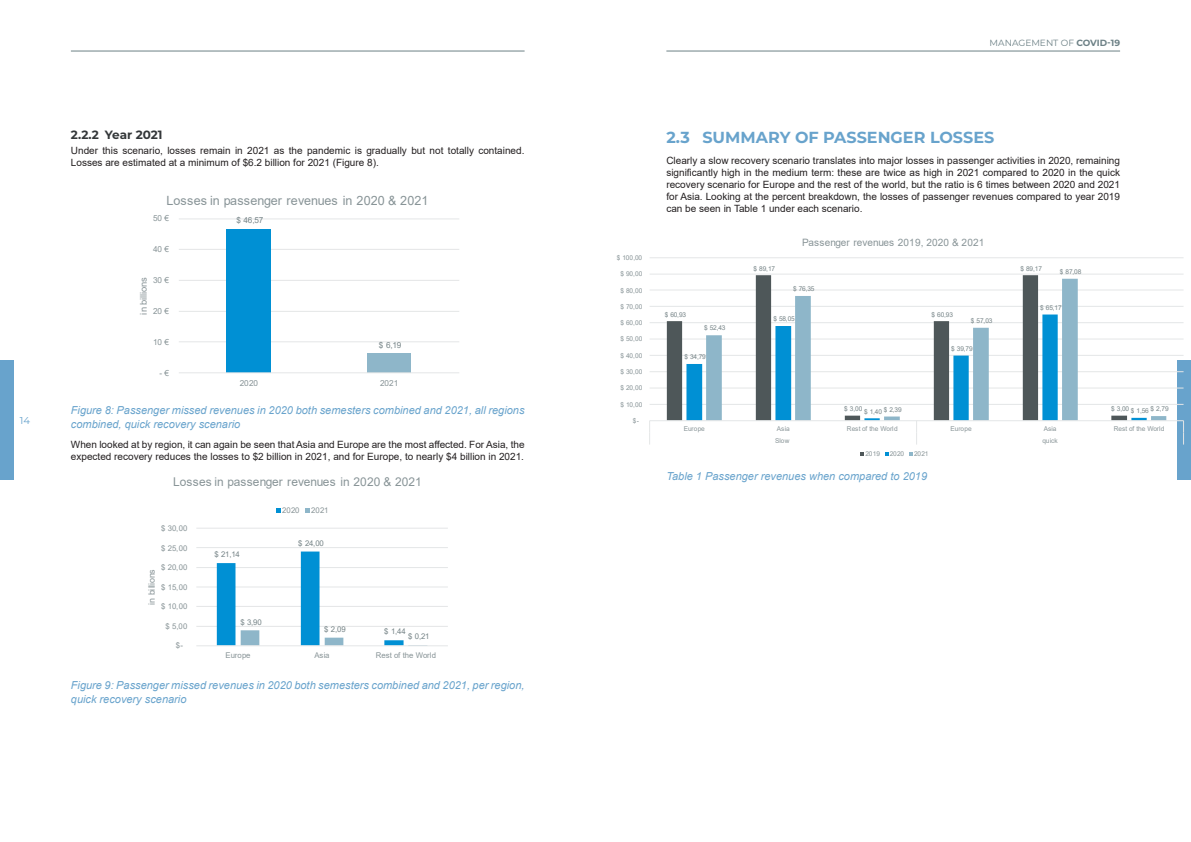
<style>
.page{position:relative;width:1191px;height:842px;background:#fff}
.page>*{position:absolute;margin:0;border:0;box-sizing:border-box;transform-origin:0 0}
.t1{font:700 16px "Montserrat";color:#68a3cc}
.t2{font:12.7px "Arial";letter-spacing:.01em;color:#889497}
.t3{font:12.1px "Arial";letter-spacing:.01em;color:#889497}
.t4{font:700 12px "Montserrat";letter-spacing:-.005em;color:#333739}
.Légende{font:italic 11px/14px "Arial";color:#68a3cc}
.Texte{font:italic 11px "Arial";color:#68a3cc}
.t5{font:10.2px "Arial";letter-spacing:.01em;color:#889497}
.Texte-2{font:10px/12px "Arial";color:#231f20}
.t6{font:10px "Montserrat";color:#68a3cc}
.t7{font:9.3px "Arial";letter-spacing:-.025em;color:#889497}
.t8{font:9px "Montserrat";color:#6d8186}
.t9{font:8.8px "Arial";letter-spacing:-.025em;color:#889497}
.t10{font:8.3px "Arial";letter-spacing:-.025em;color:#889497}
.t11{font:8.3px "Arial";color:#768487}
.t12{font:7.9px "Arial";letter-spacing:-.025em;color:#889497}
.t13{font:7.9px "Arial";letter-spacing:-.025em;color:#768487}
.t14{font:6.6px "Arial";letter-spacing:-.025em;color:#889497}
.t15{font:6.6px "Arial";letter-spacing:-.025em;color:#768487}
.s1{font-weight:700}
</style>
<div class="page">
<hr style="left:666px;top:51px;width:454px;height:1px;background:#6d8186">
<hr style="left:71px;top:51px;width:453px;height:1px;background:#6d8186">
<div style="left:1176px;top:360px;width:15px;height:119px;background:#68a3cc"></div>
<div style="left:0;top:360px;width:14px;height:119px;background:#68a3cc"></div>
<hr style="left:179px;top:341px;width:280px;height:1px;background:#e4e6e7">
<hr style="left:179px;top:311px;width:280px;height:1px;background:#e4e6e7">
<hr style="left:179px;top:280px;width:280px;height:1px;background:#e4e6e7">
<hr style="left:179px;top:249px;width:280px;height:1px;background:#e4e6e7">
<hr style="left:179px;top:219px;width:280px;height:1px;background:#e4e6e7">
<hr style="left:179px;top:372px;width:280px;height:1px;background:#e4e6e7">
<svg style="left:179px;top:218px;width:278px;height:155px"></svg>
<svg style="left:196px;top:508px;width:252px;height:138px"></svg>
<hr style="left:649px;top:404px;width:534px;height:1px;background:#e4e6e7">
<hr style="left:649px;top:388px;width:534px;height:1px;background:#e4e6e7">
<hr style="left:649px;top:371px;width:534px;height:1px;background:#e4e6e7">
<hr style="left:649px;top:355px;width:534px;height:1px;background:#e4e6e7">
<hr style="left:649px;top:339px;width:534px;height:1px;background:#e4e6e7">
<hr style="left:649px;top:322px;width:534px;height:1px;background:#e4e6e7">
<hr style="left:649px;top:306px;width:534px;height:1px;background:#e4e6e7">
<hr style="left:649px;top:290px;width:534px;height:1px;background:#e4e6e7">
<hr style="left:649px;top:274px;width:534px;height:1px;background:#e4e6e7">
<hr style="left:649px;top:258px;width:534px;height:1px;background:#e4e6e7">
<hr style="left:649px;top:420px;width:534px;height:1px;background:#e4e6e7">
<svg style="left:1183px;top:421px;width:1px;height:24px"></svg>
<svg style="left:649px;top:257px;width:523px;height:199px"></svg>
<p class="t6" style="left:20px;top:414px;width:12px">14</p>
<p class="t4" style="left:71px;top:126px;width:93px">2.2.2 Year 2021</p>
<p class="Texte-2" style="left:71px;top:144px;width:455px">Under this scenario, losses remain in 2021 as the pandemic is gradually but not totally contained.<br>Losses are estimated at a minimum of $6.2 billion for 2021 (Figure 8).</p>
<p class="t2" style="left:166px;top:191px;width:264px">Losses in passenger revenues in 2020 &amp; 2021</p>
<p class="t10" style="left:153px;top:213px;width:18px">50 €</p>
<p class="t10" style="left:153px;top:244px;width:18px">40 €</p>
<p class="t10" style="left:153px;top:274px;width:18px">30 €</p>
<p class="t7" style="left:137px;top:315px;width:39px;rotate:-90deg">in billions</p>
<p class="t10" style="left:153px;top:305px;width:18px">20 €</p>
<p class="t10" style="left:153px;top:336px;width:18px">10 €</p>
<p class="t10" style="left:159px;top:367px;width:11px">- €</p>
<p class="t11" style="left:236px;top:215px;width:28px">$ 46,57</p>
<p class="t11" style="left:379px;top:339px;width:24px">$ 6,19</p>
<p class="t10" style="left:240px;top:377px;width:20px">2020</p>
<p class="t10" style="left:380px;top:377px;width:20px">2021</p>
<p class="Légende" style="left:71px;top:403px;width:455px">Figure 8: Passenger missed revenues in 2020 both semesters combined and 2021, all regions combined, quick recovery scenario</p>
<p class="Texte-2" style="left:71px;top:439px;width:455px">When looked at by region, it can again be seen that Asia and Europe are the most affected. For Asia, the expected recovery reduces the losses to $2 billion in 2021, and for Europe, to nearly $4 billion in 2021.</p>
<p class="t3" style="left:173px;top:473px;width:250px">Losses in passenger revenues in 2020 &amp; 2021</p>
<p class="t12" style="left:282px;top:505px;width:19px">2020</p>
<p class="t12" style="left:311px;top:505px;width:19px">2021</p>
<p class="t12" style="left:161px;top:523px;width:28px">$ 30,00</p>
<p class="t12" style="left:161px;top:542px;width:28px">$ 25,00</p>
<p class="t12" style="left:161px;top:562px;width:28px">$ 20,00</p>
<p class="t9" style="left:146px;top:605px;width:37px;rotate:-90deg">in billions</p>
<p class="t12" style="left:161px;top:581px;width:28px">$ 15,00</p>
<p class="t12" style="left:161px;top:601px;width:28px">$ 10,00</p>
<p class="t12" style="left:166px;top:621px;width:23px">$ 5,00</p>
<p class="t12" style="left:176px;top:640px;width:9px">$-</p>
<p class="t13" style="left:214px;top:549px;width:27px">$ 21,14</p>
<p class="t13" style="left:240px;top:617px;width:23px">$ 3,90</p>
<p class="t13" style="left:298px;top:538px;width:27px">$ 24,00</p>
<p class="t13" style="left:324px;top:624px;width:23px">$ 2,09</p>
<p class="t13" style="left:384px;top:626px;width:23px">$ 1,44</p>
<p class="t13" style="left:408px;top:631px;width:23px">$ 0,21</p>
<p class="t12" style="left:225px;top:650px;width:27px">Europe</p>
<p class="t12" style="left:314px;top:650px;width:17px">Asia</p>
<p class="t12" style="left:376px;top:650px;width:62px">Rest of the World</p>
<p class="Légende" style="left:71px;top:678px;width:455px">Figure 9: Passenger missed revenues in 2020 both semesters combined and 2021, per region, quick recovery scenario</p>
<p class="t8" style="left:989px;top:36px;width:132px">MANAGEMENT OF <span class="s1">COVID-19</span></p>
<p class="t14" style="left:617px;top:253px;width:27px">$ 100,00</p>
<p class="t14" style="left:620px;top:269px;width:23px">$ 90,00</p>
<p class="t14" style="left:620px;top:286px;width:23px">$ 80,00</p>
<p class="t14" style="left:620px;top:302px;width:23px">$ 70,00</p>
<p class="t14" style="left:620px;top:318px;width:23px">$ 60,00</p>
<p class="t14" style="left:620px;top:334px;width:23px">$ 50,00</p>
<p class="t14" style="left:620px;top:351px;width:23px">$ 40,00</p>
<p class="t14" style="left:620px;top:367px;width:23px">$ 30,00</p>
<p class="t14" style="left:620px;top:383px;width:23px">$ 20,00</p>
<p class="t14" style="left:620px;top:400px;width:23px">$ 10,00</p>
<p class="t14" style="left:633px;top:416px;width:8px">$-</p>
<p class="t1" style="left:666px;top:126px;width:329px">2.3 SUMMARY OF PASSENGER LOSSES</p>
<p class="Texte-2" style="left:666px;top:154px;width:455px;text-align:justify">Clearly a slow recovery scenario translates into major losses in passenger activities in 2020, remaining significantly high in the medium term: these are twice as high in 2021 compared to 2020 in the quick recovery scenario for Europe and the rest of the world, but the ratio is 6 times between 2020 and 2021 for Asia. Looking at the percent breakdown, the losses of passenger revenues compared to year 2019 can be seen in Table 1 under each scenario.</p>
<p class="t15" style="left:664px;top:310px;width:23px">$ 60,93</p>
<p class="t15" style="left:704px;top:324px;width:23px">$ 52,43</p>
<p class="t15" style="left:684px;top:352px;width:23px">$ 34,79</p>
<p class="t15" style="left:753px;top:264px;width:23px">$ 89,17</p>
<p class="t5" style="left:802px;top:236px;width:184px">Passenger revenues 2019, 2020 &amp; 2021</p>
<p class="t15" style="left:793px;top:285px;width:23px">$ 76,35</p>
<p class="t15" style="left:773px;top:314px;width:23px">$ 58,05</p>
<p class="t15" style="left:844px;top:404px;width:20px">$ 3,00</p>
<p class="t15" style="left:883px;top:405px;width:20px">$ 2,39</p>
<p class="t15" style="left:864px;top:407px;width:20px">$ 1,40</p>
<p class="t15" style="left:931px;top:310px;width:23px">$ 60,93</p>
<p class="t15" style="left:971px;top:316px;width:23px">$ 57,03</p>
<p class="t15" style="left:951px;top:344px;width:23px">$ 39,79</p>
<p class="t15" style="left:1020px;top:264px;width:23px">$ 89,17</p>
<p class="t15" style="left:1060px;top:267px;width:23px">$ 87,08</p>
<p class="t15" style="left:1040px;top:303px;width:23px">$ 65,17</p>
<p class="t15" style="left:1111px;top:404px;width:20px">$ 3,00</p>
<p class="t15" style="left:1150px;top:404px;width:20px">$ 2,79</p>
<p class="t15" style="left:1130px;top:406px;width:20px">$ 1,56</p>
<p class="t14" style="left:683px;top:424px;width:23px">Europe</p>
<p class="t14" style="left:777px;top:424px;width:14px">Asia</p>
<p class="t14" style="left:847px;top:424px;width:52px">Rest of the World</p>
<p class="t14" style="left:950px;top:424px;width:23px">Europe</p>
<p class="t14" style="left:1043px;top:424px;width:14px">Asia</p>
<p class="t14" style="left:1113px;top:424px;width:52px">Rest of the World</p>
<p class="t14" style="left:775px;top:436px;width:16px">Slow</p>
<p class="t14" style="left:1042px;top:436px;width:17px">quick</p>
<p class="t14" style="left:865px;top:449px;width:16px">2019</p>
<p class="t14" style="left:889px;top:449px;width:16px">2020</p>
<p class="t14" style="left:914px;top:449px;width:16px">2021</p>
<p class="Texte" style="left:666px;top:468px;width:262px">Table 1 Passenger revenues when compared to 2019</p>
</div>
